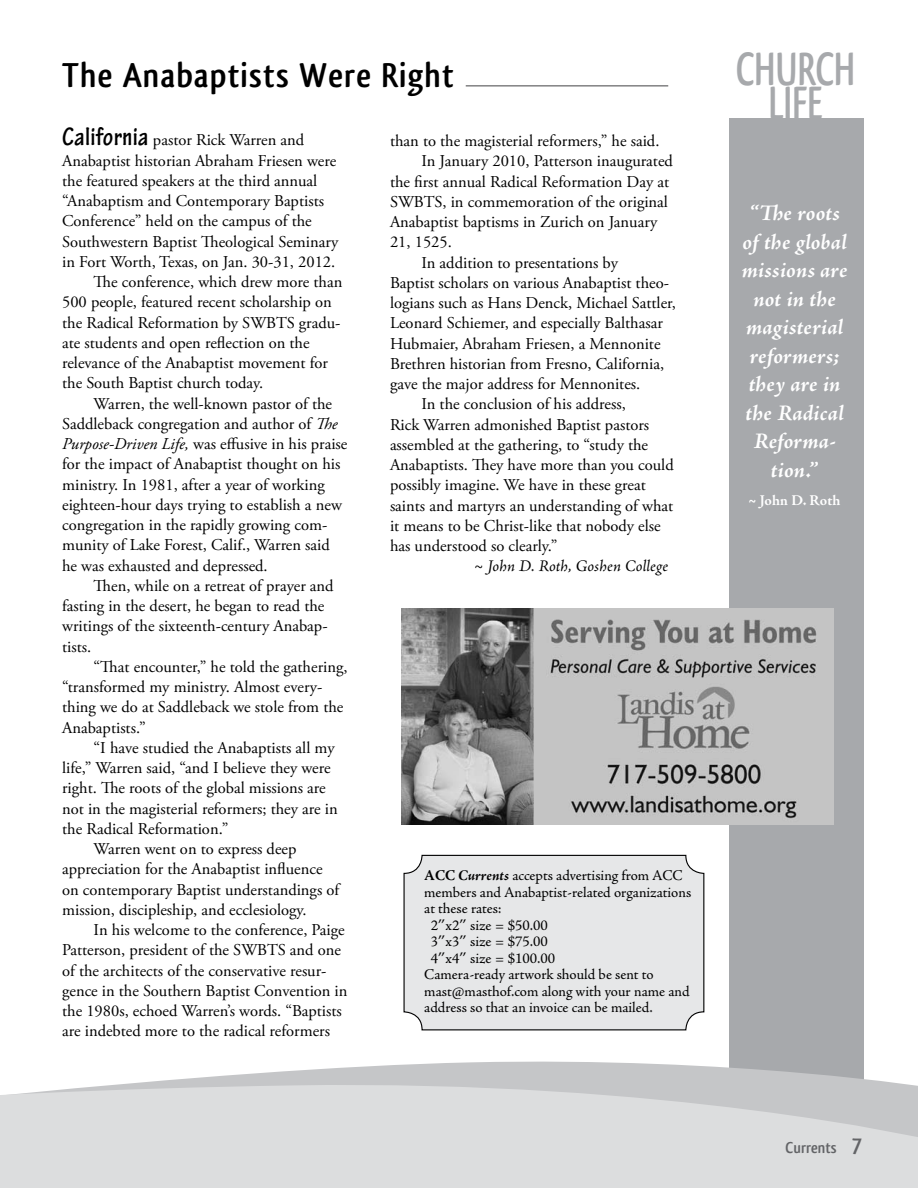
<style>
.page{position:relative;width:918px;height:1188px;background:#fff}
.page>*{position:absolute;margin:0;border:0;box-sizing:border-box;transform-origin:0 0}
.t1{font:700 48.75px/34.5px "Qlassik";color:#a7a9ac;text-align:right;scale:.8 1}
.t2{font:700 36px "Qlassik";letter-spacing:.03em;color:#000}
.t3{font:italic 700 22.5px/28.5px "Adobe Jenson Pro";letter-spacing:.01em;color:#fff;text-align:center}
.t4{font:16.5px "Adobe Garamond Pro";color:#000}
.t5{font:italic 16.5px "Adobe Jenson Pro";letter-spacing:.01em;color:#000}
.t6{font:700 16.5px "Qlassik";color:#636467}
.t7{font:15px "Adobe Jenson Pro";letter-spacing:-.005em;color:#000}
.t8{font:700 15px "Adobe Jenson Pro";letter-spacing:.005em;color:#fff}
.s1{font-family:"Tekton Pro";font-weight:700;font-stretch:condensed;font-size:27px}
.s2{font-style:italic}
.s3{font-weight:700}
.s4{font-weight:700;font-style:italic}
.s5{font-family:"Palatino"}
.s6{font-size:24px}
</style>
<div class="page">
<div style="left:729px;top:118px;width:135px;height:963px;background:#a7a9ac"></div>
<div style="left:404px;top:855px;width:300px;height:175px;background:#e6e7e8;border-radius:18px"></div>
<div style="left:404px;top:855px;width:300px;height:175px;border:1px solid #000;border-radius:18px"></div>
<svg style="left:184px;top:1061px;width:675px;height:18px;fill:#c5c6c8"></svg>
<svg style="left:0;top:1079px;width:918px;height:109px;background:#d9dadb"></svg>
<img style="left:402px;top:608px;width:432px;height:216px">
<hr style="left:466px;top:86px;width:202px;height:1px;background:#424244">
<h2 class="t2" style="left:62px;top:54px;width:393px">The Anabaptists Were Right</h2>
<p class="t4" style="left:62px;top:130px;width:244px"><span class="s1">California</span> pastor Rick Warren and</p>
<p class="t4" style="left:62px;top:151px;width:276px">Anabaptist historian Abraham Friesen were</p>
<p class="t4" style="left:62px;top:171px;width:257px">the featured speakers at the third annual</p>
<p class="t4" style="left:62px;top:191px;width:263px">“Anabaptism and Contemporary Baptists</p>
<p class="t4" style="left:62px;top:211px;width:251px">Conference” held on the campus of the</p>
<p class="t4" style="left:62px;top:232px;width:278px">Southwestern Baptist Theological Seminary</p>
<p class="t4" style="left:62px;top:252px;width:275px">in Fort Worth, Texas, on Jan. 30-31, 2012.</p>
<p class="t4" style="left:94px;top:272px;width:250px">The conference, which drew more than</p>
<p class="t4" style="left:62px;top:292px;width:271px">500 people, featured recent scholarship on</p>
<p class="t4" style="left:62px;top:313px;width:280px">the Radical Reformation by SWBTS gradu-</p>
<p class="t4" style="left:62px;top:333px;width:249px">ate students and open reflection on the</p>
<p class="t4" style="left:62px;top:353px;width:267px">relevance of the Anabaptist movement for</p>
<p class="t4" style="left:62px;top:373px;width:203px">the South Baptist church today.</p>
<p class="t4" style="left:94px;top:394px;width:240px">Warren, the well-known pastor of the</p>
<p class="t4" style="left:62px;top:414px;width:277px">Saddleback congregation and author of <span class="s2">The</span></p>
<p class="t4" style="left:62px;top:434px;width:287px"><span class="s2">Purpose-Driven Life,</span> was effusive in his praise</p>
<p class="t4" style="left:62px;top:454px;width:280px">for the impact of Anabaptist thought on his</p>
<p class="t4" style="left:62px;top:475px;width:264px">ministry. In 1981, after a year of working</p>
<p class="t4" style="left:62px;top:495px;width:281px">eighteen-hour days trying to establish a new</p>
<p class="t4" style="left:62px;top:515px;width:267px">congregation in the rapidly growing com-</p>
<p class="t4" style="left:62px;top:535px;width:269px">munity of Lake Forest, Calif., Warren said</p>
<p class="t4" style="left:62px;top:556px;width:207px">he was exhausted and depressed.</p>
<p class="t4" style="left:94px;top:576px;width:242px">Then, while on a retreat of prayer and</p>
<p class="t4" style="left:62px;top:596px;width:264px">fasting in the desert, he began to read the</p>
<p class="t4" style="left:62px;top:616px;width:267px">writings of the sixteenth-century Anabap-</p>
<p class="t4" style="left:62px;top:636px;width:31px">tists.</p>
<p class="t4" style="left:94px;top:657px;width:255px">“That encounter,” he told the gathering,</p>
<p class="t4" style="left:62px;top:677px;width:262px">“transformed my ministry. Almost every-</p>
<p class="t4" style="left:62px;top:697px;width:283px">thing we do at Saddleback we stole from the</p>
<p class="t4" style="left:62px;top:717px;width:85px">Anabaptists.”</p>
<p class="t4" style="left:94px;top:738px;width:243px">“I have studied the Anabaptists all my</p>
<p class="t4" style="left:62px;top:758px;width:270px">life,” Warren said, “and I believe they were</p>
<p class="t4" style="left:62px;top:778px;width:265px">right. The roots of the global missions are</p>
<p class="t4" style="left:62px;top:798px;width:277px">not in the magisterial reformers; they are in</p>
<p class="t4" style="left:62px;top:819px;width:168px">the Radical Reformation.”</p>
<p class="t4" style="left:94px;top:839px;width:204px">Warren went on to express deep</p>
<p class="t4" style="left:62px;top:859px;width:262px">appreciation for the Anabaptist influence</p>
<p class="t4" style="left:62px;top:879px;width:279px">on contemporary Baptist understandings of</p>
<p class="t4" style="left:62px;top:900px;width:246px">mission, discipleship, and ecclesiology.</p>
<p class="t4" style="left:94px;top:920px;width:253px">In his welcome to the conference, Paige</p>
<p class="t4" style="left:62px;top:940px;width:280px">Patterson, president of the SWBTS and one</p>
<p class="t4" style="left:62px;top:960px;width:266px">of the architects of the conservative resur-</p>
<p class="t4" style="left:62px;top:981px;width:287px">gence in the Southern Baptist Convention in</p>
<p class="t4" style="left:62px;top:1001px;width:281px">the 1980s, echoed Warren’s words. “Baptists</p>
<p class="t4" style="left:62px;top:1021px;width:269px">are indebted more to the radical reformers</p>
<p class="t4" style="left:390px;top:131px;width:271px">than to the magisterial reformers,” he said.</p>
<p class="t4" style="left:421px;top:151px;width:253px">In January 2010, Patterson inaugurated</p>
<p class="t4" style="left:390px;top:172px;width:281px">the first annual Radical Reformation Day at</p>
<p class="t4" style="left:390px;top:192px;width:280px">SWBTS, in commemoration of the original</p>
<p class="t4" style="left:390px;top:212px;width:269px">Anabaptist baptisms in Zurich on January</p>
<p class="t4" style="left:390px;top:232px;width:63px">21, 1525.</p>
<p class="t4" style="left:421px;top:253px;width:198px">In addition to presentations by</p>
<p class="t4" style="left:390px;top:273px;width:281px">Baptist scholars on various Anabaptist theo-</p>
<p class="t4" style="left:390px;top:293px;width:287px">logians such as Hans Denck, Michael Sattler,</p>
<p class="t4" style="left:390px;top:313px;width:274px">Leonard Schiemer, and especially Balthasar</p>
<p class="t4" style="left:390px;top:334px;width:272px">Hubmaier, Abraham Friesen, a Mennonite</p>
<p class="t4" style="left:390px;top:354px;width:276px">Brethren historian from Fresno, California,</p>
<p class="t4" style="left:390px;top:374px;width:252px">gave the major address for Mennonites.</p>
<p class="t4" style="left:421px;top:394px;width:206px">In the conclusion of his address,</p>
<p class="t4" style="left:390px;top:415px;width:261px">Rick Warren admonished Baptist pastors</p>
<p class="t4" style="left:390px;top:435px;width:260px">assembled at the gathering, to “study the</p>
<p class="t4" style="left:390px;top:455px;width:285px">Anabaptists. They have more than you could</p>
<p class="t4" style="left:390px;top:475px;width:257px">possibly imagine. We have in these great</p>
<p class="t4" style="left:390px;top:496px;width:285px">saints and martyrs an understanding of what</p>
<p class="t4" style="left:390px;top:516px;width:272px">it means to be Christ-like that nobody else</p>
<p class="t4" style="left:390px;top:536px;width:169px">has understood so clearly.”</p>
<p class="t5" style="left:474px;top:557px;width:196px">~ John D. Roth, Goshen College</p>
<p class="t7" style="left:424px;top:867px;width:260px"><span class="s3">ACC</span> <span class="s4">Currents</span> accepts advertising from ACC</p>
<p class="t7" style="left:424px;top:883px;width:268px">members and Anabaptist-related organizations</p>
<p class="t7" style="left:424px;top:900px;width:79px">at these rates:</p>
<p class="t7" style="left:431px;top:916px;width:119px">2<span class="s5">”</span>x2<span class="s5">”</span> size = $50.00</p>
<p class="t7" style="left:431px;top:933px;width:119px">3<span class="s5">”</span>x3<span class="s5">”</span> size = $75.00</p>
<p class="t7" style="left:431px;top:949px;width:126px">4<span class="s5">”</span>x4<span class="s5">”</span> size = $100.00</p>
<p class="t7" style="left:424px;top:966px;width:231px">Camera-ready artwork should be sent to</p>
<p class="t7" style="left:424px;top:982px;width:267px">mast@masthof.com along with your name and</p>
<p class="t7" style="left:424px;top:999px;width:230px">address so that an invoice can be mailed.</p>
<h1 class="t1" style="left:736px;top:51px;width:106px">Church<br>Life</h1>
<h3 class="t3" style="left:742px;top:201px;width:107px">“The roots of the global missions are not in the magisterial reformers; they are in the Radical<br>Reforma&shy;tion.”</h3>
<p class="t8" style="left:749px;top:492px;width:94px">~ John D. Roth</p>
<p class="t6" style="left:786px;top:1138px;width:78px">Currents <span class="s6">7</span></p>
</div>
